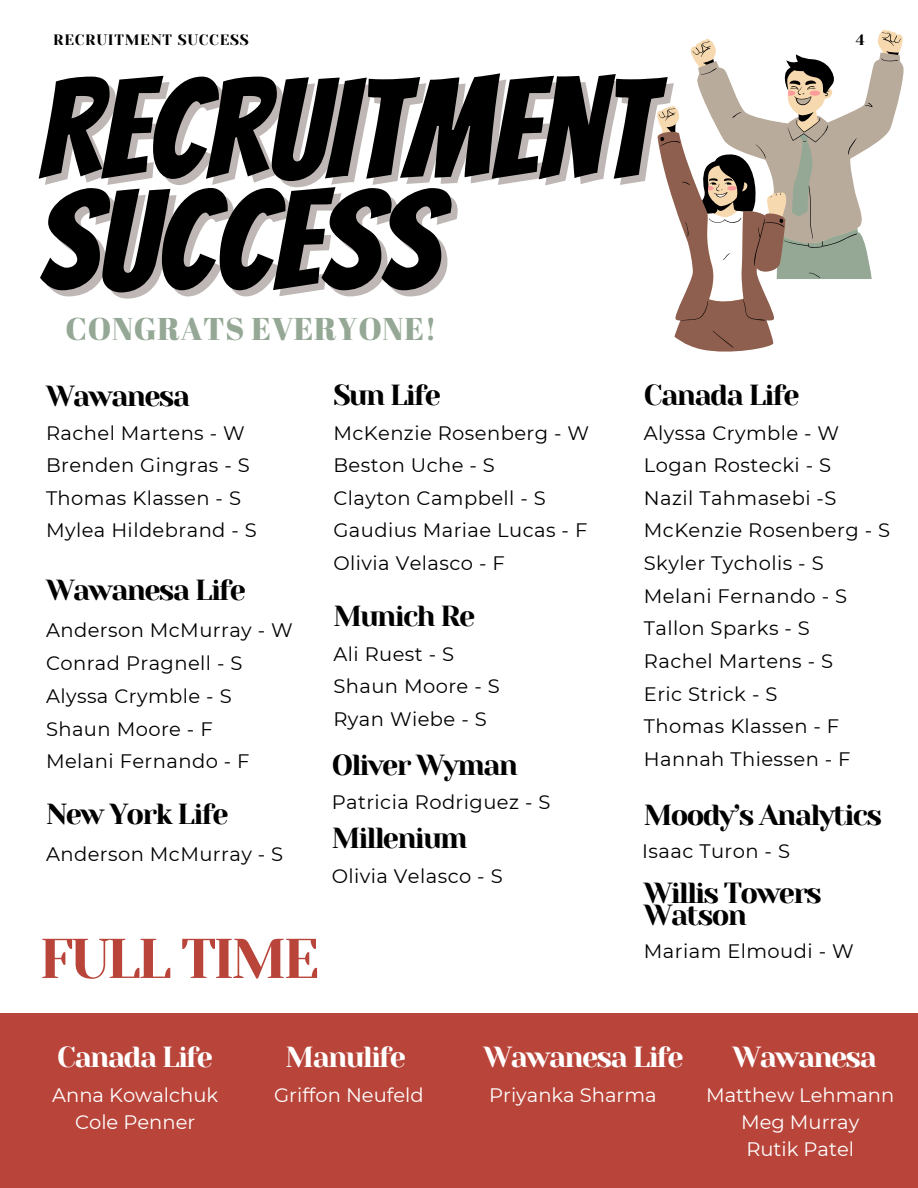
<style>
.page{position:relative;width:918px;height:1188px;background:#fff}
.page>*{position:absolute;margin:0;border:0;box-sizing:border-box;transform-origin:0 0}
.t1{font:139.5px/111.3px "Bangers";color:#000}
.t2{font:55.95px "Yeseva One";letter-spacing:-.06em;color:#b9453a}
.t3{font:31.5px "Abril Fatface";letter-spacing:.02em;color:#94a895}
.t4{font:28.95px "Yeseva One";letter-spacing:-.06em;color:#000}
.t5{font:28.95px "Yeseva One";letter-spacing:-.06em;color:#fff}
.t6{font:19.5px "Montserrat";letter-spacing:.02em;color:#000}
.t7{font:19.5px "Montserrat";color:#fff}
.t8{font:15px "Yeseva One";letter-spacing:.05em;color:#000}
</style>
<div class="page">
<svg style="left:693px;top:32px;width:208px;height:21px"></svg>
<svg style="left:657px;top:53px;width:247px;height:299px"></svg>
<div style="left:0;top:1014px;width:918px;height:174px;background:#b9453a"></div>
<p class="t8" style="left:53px;top:31px;width:197px">RECRUITMENT SUCCESS</p>
<p class="t8" style="left:856px;top:31px;width:10px">4</p>
<p class="t1" style="left:38px;top:74px;width:615px">RECRUITMENT<br>SUCCESS</p>
<p class="t3" style="left:66px;top:306px;width:373px">CONGRATS EVERYONE!</p>
<p class="t4" style="left:46px;top:380px;width:146px">Wawanesa</p>
<p class="t6" style="left:46px;top:421px;width:200px">Rachel Martens - W</p>
<p class="t6" style="left:46px;top:453px;width:205px">Brenden Gingras - S</p>
<p class="t6" style="left:46px;top:486px;width:197px">Thomas Klassen - S</p>
<p class="t6" style="left:46px;top:519px;width:212px">Mylea Hildebrand - S</p>
<p class="t4" style="left:46px;top:574px;width:202px">Wawanesa Life</p>
<p class="t6" style="left:46px;top:618px;width:248px">Anderson McMurray - W</p>
<p class="t6" style="left:46px;top:651px;width:198px">Conrad Pragnell - S</p>
<p class="t6" style="left:46px;top:684px;width:187px">Alyssa Crymble - S</p>
<p class="t6" style="left:46px;top:717px;width:168px">Shaun Moore - F</p>
<p class="t6" style="left:46px;top:750px;width:205px">Melani Fernando - F</p>
<p class="t4" style="left:46px;top:797px;width:184px">New York Life</p>
<p class="t6" style="left:46px;top:842px;width:239px">Anderson McMurray - S</p>
<p class="t4" style="left:333px;top:379px;width:109px">Sun Life</p>
<p class="t6" style="left:333px;top:421px;width:257px">McKenzie Rosenberg - W</p>
<p class="t6" style="left:333px;top:453px;width:163px">Beston Uche - S</p>
<p class="t6" style="left:333px;top:486px;width:214px">Clayton Campbell - S</p>
<p class="t6" style="left:333px;top:519px;width:255px">Gaudius Mariae Lucas - F</p>
<p class="t6" style="left:333px;top:551px;width:173px">Olivia Velasco - F</p>
<p class="t4" style="left:333px;top:599px;width:143px">Munich Re</p>
<p class="t6" style="left:333px;top:642px;width:122px">Ali Ruest - S</p>
<p class="t6" style="left:333px;top:675px;width:168px">Shaun Moore - S</p>
<p class="t6" style="left:333px;top:707px;width:155px">Ryan Wiebe - S</p>
<p class="t4" style="left:332px;top:749px;width:188px">Oliver Wyman</p>
<p class="t6" style="left:332px;top:790px;width:220px">Patricia Rodriguez - S</p>
<p class="t4" style="left:332px;top:822px;width:138px">Millenium</p>
<p class="t6" style="left:332px;top:864px;width:173px">Olivia Velasco - S</p>
<p class="t2" style="left:39px;top:927px;width:281px">FULL TIME</p>
<p class="t4" style="left:644px;top:379px;width:157px">Canada Life</p>
<p class="t6" style="left:644px;top:421px;width:197px">Alyssa Crymble - W</p>
<p class="t6" style="left:644px;top:453px;width:189px">Logan Rostecki - S</p>
<p class="t6" style="left:644px;top:486px;width:194px">Nazil Tahmasebi -S</p>
<p class="t6" style="left:644px;top:519px;width:248px">McKenzie Rosenberg - S</p>
<p class="t6" style="left:644px;top:551px;width:181px">Skyler Tycholis - S</p>
<p class="t6" style="left:644px;top:584px;width:205px">Melani Fernando - S</p>
<p class="t6" style="left:644px;top:616px;width:167px">Tallon Sparks - S</p>
<p class="t6" style="left:644px;top:649px;width:191px">Rachel Martens - S</p>
<p class="t6" style="left:644px;top:682px;width:135px">Eric Strick - S</p>
<p class="t6" style="left:644px;top:714px;width:197px">Thomas Klassen - F</p>
<p class="t6" style="left:644px;top:747px;width:208px">Hannah Thiessen - F</p>
<p class="t4" style="left:644px;top:798px;width:240px">Moody’s Analytics</p>
<p class="t6" style="left:642px;top:839px;width:149px">Isaac Turon - S</p>
<p class="t4" style="left:644px;top:876px;width:180px">Willis Towers</p>
<p class="t4" style="left:644px;top:899px;width:105px">Watson</p>
<p class="t6" style="left:644px;top:940px;width:211px">Mariam Elmoudi - W</p>
<p class="t5" style="left:57px;top:1040px;width:157px">Canada Life</p>
<p class="t5" style="left:286px;top:1040px;width:122px">Manulife</p>
<p class="t7" style="left:52px;top:1083px;width:167px">Anna Kowalchuk</p>
<p class="t7" style="left:75px;top:1110px;width:122px">Cole Penner</p>
<p class="t7" style="left:274px;top:1083px;width:151px">Griffon Neufeld</p>
<p class="t5" style="left:484px;top:1040px;width:202px">Wawanesa Life</p>
<p class="t7" style="left:489px;top:1083px;width:169px">Priyanka Sharma</p>
<p class="t5" style="left:733px;top:1040px;width:146px">Wawanesa</p>
<p class="t7" style="left:706px;top:1083px;width:190px">Matthew Lehmann</p>
<p class="t7" style="left:741px;top:1110px;width:120px">Meg Murray</p>
<p class="t7" style="left:746px;top:1137px;width:109px">Rutik Patel</p>
</div>
